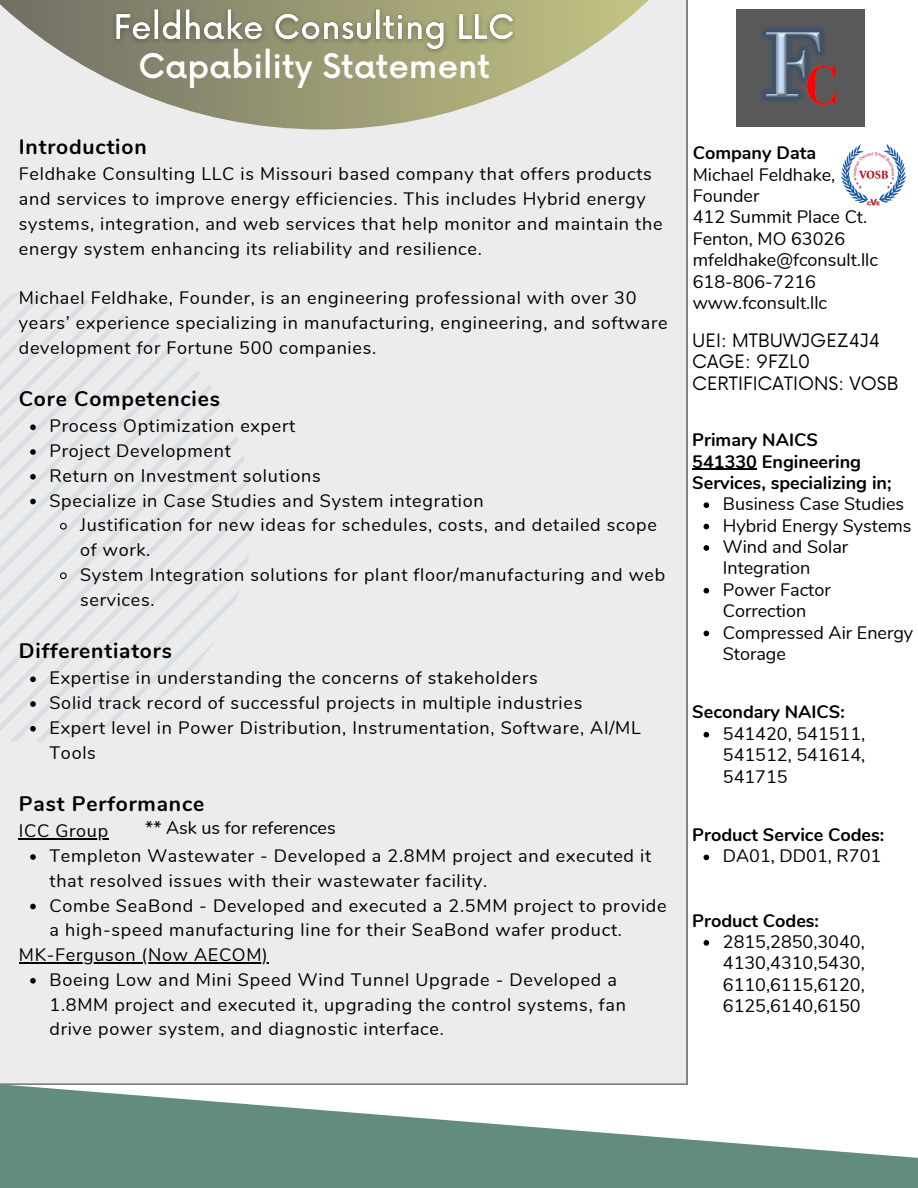
<style>
.page{position:relative;width:918px;height:1188px;background:#fff}
.page>*{position:absolute;margin:0;border:0;box-sizing:border-box;transform-origin:0 0}
.t1{font:500 33px "Now";color:#fff}
.t2{font:700 21px "Nunito";letter-spacing:.04em;color:#000}
.t3{font:18px/24.8px "Nunito";letter-spacing:.04em;color:#000}
.t4{font:18px/21.3px "Nunito";color:#000}
.t5{font:700 18px/21.3px "Nunito";color:#000}
.t6{font:18px "Now";color:#000}
</style>
<div class="page">
<div style="left:0;top:129px;width:687px;height:944px;background:#ececec"></div>
<svg style="left:0;top:0;width:799px;height:129px;background:#c7c6b5"></svg>
<svg style="left:35px;top:525px;width:217px;height:217px"></svg>
<svg style="left:0;top:293px;width:249px;height:446px;background:#e7e8e9"></svg>
<svg style="left:30px;top:854px;width:6px;height:6px"></svg>
<svg style="left:30px;top:904px;width:6px;height:5px"></svg>
<svg style="left:30px;top:978px;width:6px;height:6px"></svg>
<hr style="left:19px;top:838px;width:90px;height:2px;background:#000">
<hr style="left:19px;top:962px;width:250px;height:1px;background:#000">
<svg style="left:0;top:1073px;width:918px;height:115px;fill:#638c80"></svg>
<img style="left:736px;top:10px;width:129px;height:117px">
<img style="left:840px;top:144px;width:67px;height:61px">
<img style="left:105px;top:1px;width:419px;height:60px">
<svg style="left:704px;top:502px;width:5px;height:6px"></svg>
<svg style="left:704px;top:524px;width:5px;height:5px"></svg>
<svg style="left:704px;top:545px;width:5px;height:6px"></svg>
<svg style="left:704px;top:588px;width:5px;height:6px"></svg>
<svg style="left:704px;top:631px;width:5px;height:5px"></svg>
<hr style="left:692px;top:469px;width:65px;height:1px;background:#000">
<svg style="left:704px;top:732px;width:5px;height:6px"></svg>
<svg style="left:704px;top:855px;width:5px;height:5px"></svg>
<svg style="left:704px;top:940px;width:5px;height:6px"></svg>
<p class="t1" style="left:138px;top:48px;width:353px">Capability Statement</p>
<p class="t2" style="left:19px;top:133px;width:129px">Introduction</p>
<p class="t3" style="left:19px;top:162px;width:645px">Feldhake Consulting LLC is Missouri based company that offers products and services to improve energy efficiencies. This includes Hybrid energy systems, integration, and web services that help monitor and maintain the energy system enhancing its reliability and resilience.</p>
<p class="t3" style="left:19px;top:286px;width:650px">Michael Feldhake, Founder, is an engineering professional with over 30 years’ experience specializing in manufacturing, engineering, and software development for Fortune 500 companies.</p>
<p class="t2" style="left:19px;top:385px;width:203px">Core Competencies</p>
<p class="t3" style="left:50px;top:414px;width:247px">Process Optimization expert</p>
<p class="t3" style="left:50px;top:439px;width:183px">Project Development</p>
<p class="t3" style="left:50px;top:464px;width:273px">Return on Investment solutions</p>
<p class="t3" style="left:50px;top:488px;width:436px">Specialize in Case Studies and System integration</p>
<p class="t3" style="left:80px;top:513px;width:578px">Justification for new ideas for schedules, costs, and detailed scope of work.</p>
<p class="t3" style="left:80px;top:563px;width:587px">System Integration solutions for plant floor/manufacturing and web services.</p>
<p class="t2" style="left:19px;top:637px;width:154px">Differentiators</p>
<p class="t3" style="left:50px;top:666px;width:490px">Expertise in understanding the concerns of stakeholders</p>
<p class="t3" style="left:50px;top:691px;width:534px">Solid track record of successful projects in multiple industries</p>
<p class="t3" style="left:50px;top:716px;width:593px">Expert level in Power Distribution, Instrumentation, Software, AI/ML<br>Tools</p>
<p class="t2" style="left:19px;top:790px;width:187px">Past Performance</p>
<p class="t3" style="left:19px;top:819px;width:91px">ICC Group</p>
<p class="t4" style="left:145px;top:818px;width:192px">** Ask us for references</p>
<p class="t3" style="left:50px;top:844px;width:603px">Templeton Wastewater - Developed a 2.8MM project and executed it that resolved issues with their wastewater facility.</p>
<p class="t3" style="left:50px;top:893px;width:619px">Combe SeaBond - Developed and executed a 2.5MM project to provide a high-speed manufacturing line for their SeaBond wafer product.</p>
<p class="t3" style="left:50px;top:968px;width:578px">Boeing Low and Mini Speed Wind Tunnel Upgrade - Developed a<br>1.8MM project and executed it, upgrading the control systems, fan drive power system, and diagnostic interface.</p>
<p class="t3" style="left:19px;top:943px;width:250px">MK-Ferguson (Now AECOM)</p>
<p class="t5" style="left:693px;top:143px;width:125px">Company Data</p>
<p class="t4" style="left:693px;top:164px;width:144px">Michael Feldhake,</p>
<p class="t4" style="left:693px;top:186px;width:68px">Founder</p>
<p class="t4" style="left:693px;top:207px;width:176px">412 Summit Place Ct.</p>
<p class="t4" style="left:693px;top:228px;width:154px">Fenton, MO 63026</p>
<p class="t4" style="left:693px;top:250px;width:187px">mfeldhake@fconsult.llc</p>
<p class="t4" style="left:693px;top:271px;width:125px">618-806-7216</p>
<p class="t4" style="left:693px;top:292px;width:136px">www.fconsult.llc</p>
<p class="t6" style="left:692px;top:330px;width:189px">UEI: MTBUWJGEZ4J4</p>
<p class="t6" style="left:692px;top:352px;width:120px">CAGE: 9FZL0</p>
<p class="t6" style="left:692px;top:373px;width:208px">CERTIFICATIONS: VOSB</p>
<p class="t5" style="left:692px;top:430px;width:127px">Primary NAICS</p>
<p class="t5" style="left:692px;top:451px;width:201px">541330 Engineering<br>Services, specializing in;</p>
<p class="t4" style="left:723px;top:494px;width:183px">Business Case Studies</p>
<p class="t4" style="left:723px;top:515px;width:190px">Hybrid Energy Systems</p>
<p class="t4" style="left:723px;top:536px;width:127px">Wind and Solar<br>Integration</p>
<p class="t4" style="left:723px;top:579px;width:109px">Power Factor<br>Correction</p>
<p class="t4" style="left:723px;top:622px;width:192px">Compressed Air Energy<br>Storage</p>
<p class="t5" style="left:692px;top:702px;width:154px">Secondary NAICS:</p>
<p class="t3" style="left:723px;top:723px;width:144px;line-height:21.3px;text-align:justify">541420, 541511, 541512, 541614, 541715</p>
<p class="t5" style="left:692px;top:825px;width:193px">Product Service Codes:</p>
<p class="t4" style="left:723px;top:846px;width:160px">DA01, DD01, R701</p>
<p class="t5" style="left:692px;top:910px;width:128px">Product Codes:</p>
<p class="t3" style="left:723px;top:931px;width:143px;line-height:21.3px;text-align:justify">2815,2850,3040, 4130,4310,5430, 6110,6115,6120, 6125,6140,6150</p>
</div>
